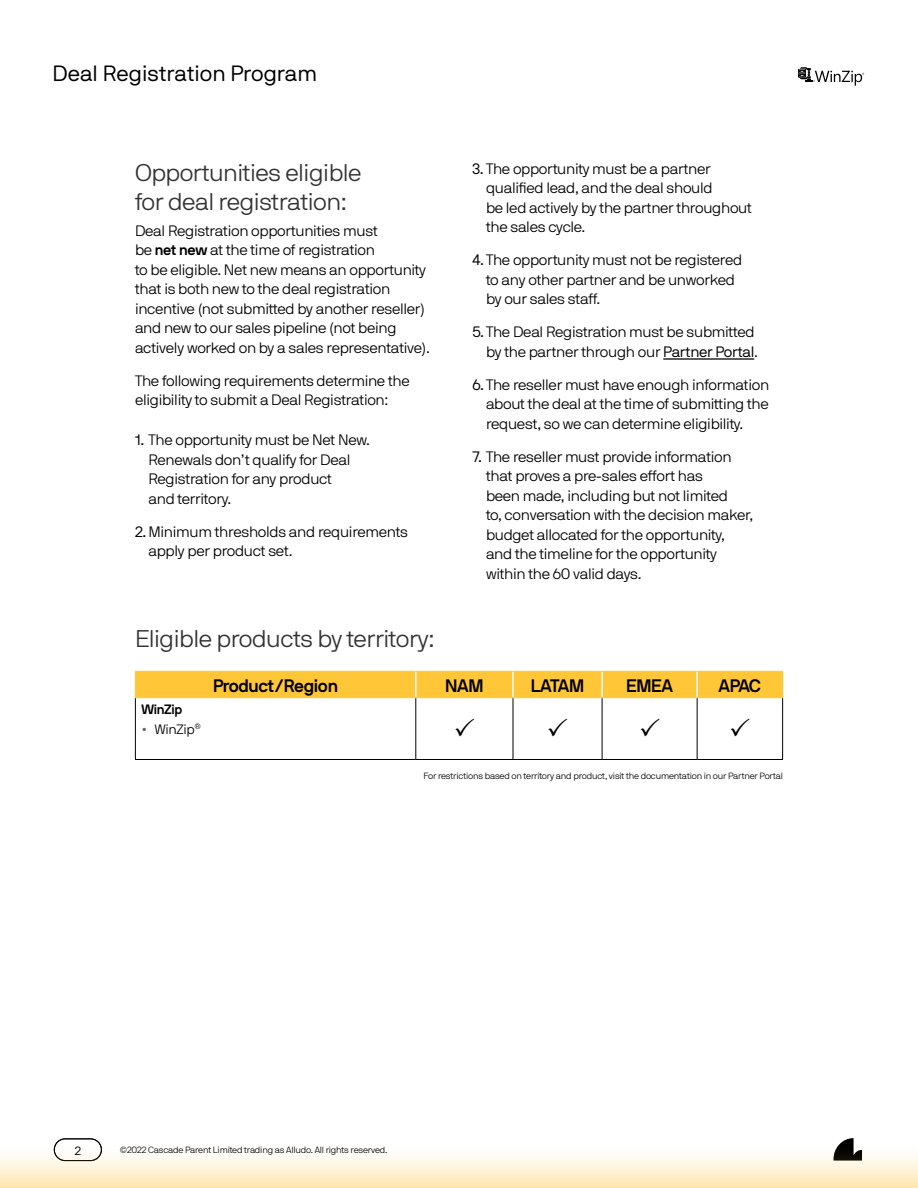
<style>
.page{position:relative;width:918px;height:1188px;background:#fff}
.page>*{position:absolute;margin:0;border:0;box-sizing:border-box;transform-origin:0 0}
.t1{font:24px/28.5px "NB International Pro Lig";letter-spacing:-.02em;color:#333}
.t2{font:22.05px "NB International Pro Boo";color:#000}
.t3{font:18px "NB International Pro Bol";letter-spacing:-.02em;color:#000}
.t4{font:15px/19.5px "NB International Pro Lig";letter-spacing:-.02em;color:#000}
.t5{font:13.5px "NB International Pro Lig";letter-spacing:-.02em;color:#000}
.t6{font:13.5px "NB International Pro Bol";letter-spacing:-.02em;color:#000}
.t7{font:12px "NB International Pro Boo";color:#000}
.t8{font:9px "NB International Pro Lig";letter-spacing:-.02em;color:#000}
.s1{font-family:"NB International Pro Bol"}
.s2{font-family:"NB International Pro Boo"}
.s3{font-family:"Work Sans";color:#666}
</style>
<div class="page">
<svg style="left:798px;top:67px;width:66px;height:19px"></svg>
<img style="left:0;top:1138px;width:918px;height:50px">
<hr style="left:663px;top:358px;width:91px;height:2px;background:#000">
<hr style="left:135px;top:698px;width:1px;height:61px;background:#000">
<hr style="left:416px;top:759px;width:97px;height:1px;background:#000">
<hr style="left:513px;top:759px;width:89px;height:1px;background:#000">
<hr style="left:602px;top:759px;width:95px;height:1px;background:#000">
<hr style="left:697px;top:759px;width:86px;height:1px;background:#000">
<hr style="left:415px;top:698px;width:1px;height:61px;background:#000">
<hr style="left:513px;top:698px;width:1px;height:61px;background:#000">
<hr style="left:602px;top:698px;width:1px;height:61px;background:#000">
<hr style="left:697px;top:698px;width:1px;height:61px;background:#000">
<hr style="left:782px;top:698px;width:1px;height:61px;background:#000">
<hr style="left:135px;top:759px;width:281px;height:1px;background:#000">
<div style="left:135px;top:671px;width:648px;height:26px;background:#ffc637"></div>
<hr style="left:415px;top:672px;width:2px;height:25px;background:#fff">
<hr style="left:512px;top:672px;width:2px;height:25px;background:#fff">
<hr style="left:601px;top:672px;width:2px;height:25px;background:#fff">
<hr style="left:696px;top:672px;width:2px;height:25px;background:#fff">
<hr style="left:135px;top:697px;width:281px;height:1px;background:#ffc637">
<hr style="left:416px;top:697px;width:97px;height:1px;background:#ffc637">
<hr style="left:513px;top:697px;width:89px;height:1px;background:#ffc637">
<hr style="left:602px;top:697px;width:95px;height:1px;background:#ffc637">
<hr style="left:697px;top:697px;width:86px;height:1px;background:#ffc637">
<h2 class="t2" style="left:52px;top:61px;width:266px">Deal Registration Program</h2>
<h1 class="t1" style="left:135px;top:158px;width:228px">Opportunities eligible for deal registration:</h1>
<p class="t4" style="left:135px;top:221px;width:297px">Deal Registration opportunities must<br>be <span class="s1">net new</span> at the time of registration<br>to be eligible. Net new means an opportunity that is both new to the deal registration incentive (not submitted by another reseller) and new to our sales pipeline (not being actively worked on by a sales representative).</p>
<p class="t4" style="left:135px;top:371px;width:276px">The following requirements determine the eligibility to submit a Deal Registration:</p>
<p class="t4" style="left:148px;top:430px;width:223px;text-indent:-14px"><span class="s2">1.</span> The opportunity must be Net New.<br>Renewals don’t qualify for Deal<br>Registration for any product<br>and territory.</p>
<p class="t4" style="left:148px;top:522px;width:261px;text-indent:-14px"><span class="s2">2.</span>Minimum thresholds and requirements apply per product set.</p>
<h1 class="t1" style="left:135px;top:624px;width:301px">Eligible products by territory:</h1>
<p class="t4" style="left:486px;top:159px;width:267px;text-indent:-14px"><span class="s2">3.</span> The opportunity must be a partner qualified lead, and the deal should<br>be led actively by the partner throughout the sales cycle.</p>
<p class="t4" style="left:486px;top:250px;width:258px;text-indent:-14px"><span class="s2">4.</span> The opportunity must not be registered to any other partner and be unworked by our sales staff.</p>
<p class="t4" style="left:473px;top:322px;width:287px;text-align:right"><span class="s2">5.</span>The Deal Registration must be submitted by the partner through our <span class="s2">Partner Portal</span>.</p>
<p class="t4" style="left:486px;top:375px;width:285px;text-align:justify;text-indent:-14px"><span class="s2">6.</span>The reseller must have enough information about the deal at the time of submitting the request, so we can determine eligibility.</p>
<p class="t4" style="left:486px;top:447px;width:269px;text-indent:-13px"><span class="s2">7.</span> The reseller must provide information that proves a pre-sales effort has<br>been made, including but not limited<br>to, conversation with the decision maker, budget allocated for the opportunity, and the timeline for the opportunity within the 60 valid days.</p>
<p class="t6" style="left:141px;top:702px;width:43px">WinZip</p>
<p class="t5" style="left:141px;top:721px;width:61px"><span class="s3">•</span> WinZip<sup>®</sup></p>
<p class="t3" style="left:213px;top:675px;width:126px">Product/Region</p>
<p class="t3" style="left:445px;top:675px;width:40px">NAM</p>
<p class="t3" style="left:531px;top:675px;width:55px">LATAM</p>
<p class="t3" style="left:626px;top:675px;width:49px">EMEA</p>
<p class="t3" style="left:719px;top:675px;width:44px">APAC</p>
<p class="t8" style="left:424px;top:770px;width:361px">For restrictions based on territory and product, visit the documentation in our Partner Portal</p>
<p class="t7" style="left:75px;top:1143px;width:8px">2</p>
<p class="t8" style="left:120px;top:1145px;width:269px">©2022 Cascade Parent Limited trading as Alludo. All rights reserved.</p>
</div>
